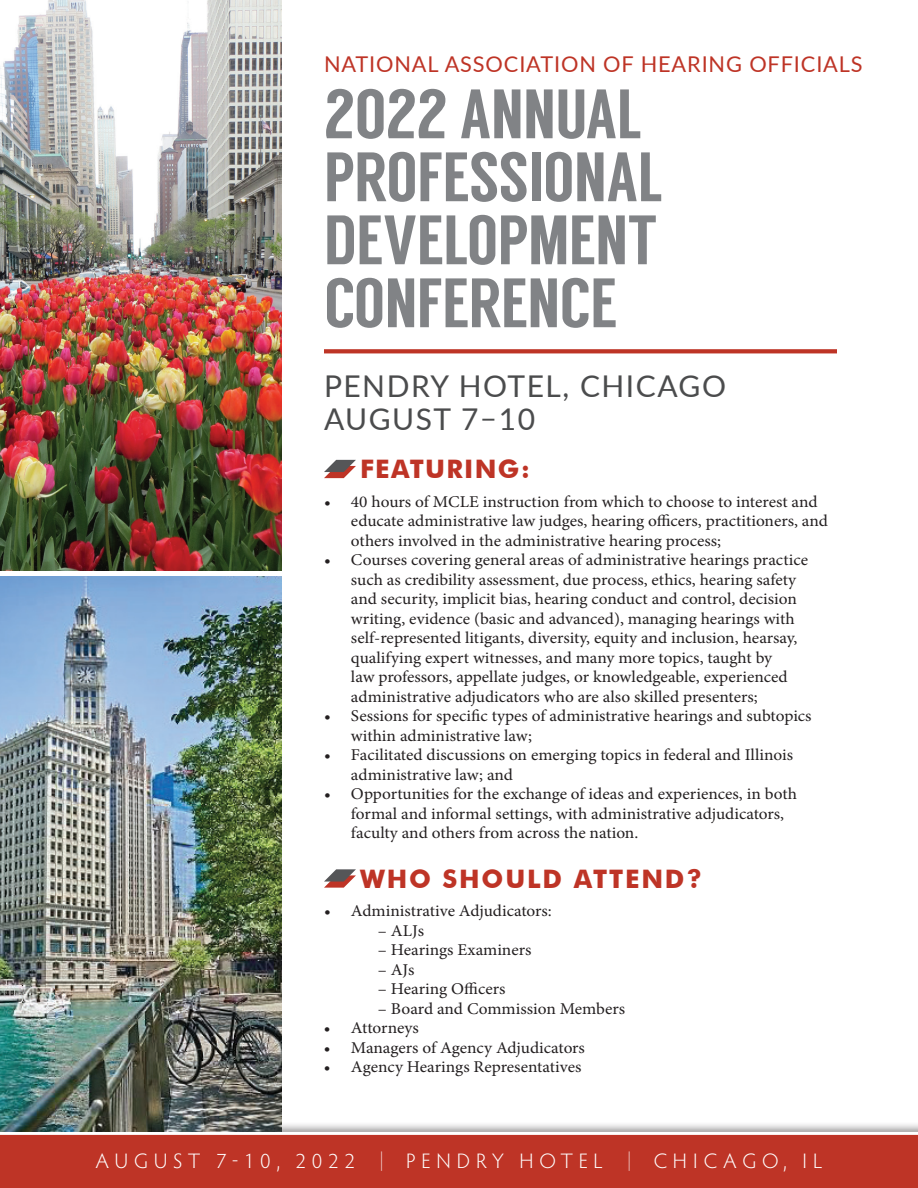
<style>
.page{position:relative;width:918px;height:1188px;background:#fff}
.page>*{position:absolute;margin:0;border:0;box-sizing:border-box;transform-origin:0 0}
.t1{font:69.75px/63px "Langdon";letter-spacing:-.01em;color:#818386}
.t2{font:30px/33px "Lato";letter-spacing:.05em;color:#4b4c4d}
.t3{font:700 25.5px "Futura BT";letter-spacing:.07em;color:#be3426}
.t4{font:700 25.5px "Futura BT";letter-spacing:.05em;color:#be3426}
.t5{font:21.75px "Lato";letter-spacing:.04em;color:#be3426}
.t6{font:300 21px "Hypatia Sans Pro";letter-spacing:.275em;color:#fff}
.t7{font:16.5px/19.5px "Minion Pro";color:#231f20;scale:1.05 1}
</style>
<div class="page">
<div style="left:0;top:1121px;width:918px;height:67px;background:#231f20;opacity:.5"></div>
<div style="left:0;top:1132px;width:918px;height:56px;background:#be3426"></div>
<svg style="left:324px;top:460px;width:32px;height:18px"></svg>
<svg style="left:324px;top:869px;width:32px;height:19px"></svg>
<img style="left:0;top:0;width:282px;height:570px">
<svg style="left:324px;top:349px;width:513px;height:4px;background:#c13d30"></svg>
<img style="left:0;top:577px;width:282px;height:555px">
<h3 class="t5" style="left:324px;top:48px;width:540px">NATIONAL ASSOCIATION OF HEARING OFFICIALS</h3>
<h1 class="t1" style="left:324px;top:83px;width:340px">2022 ANNUAL<br>PROFESSIONAL<br>DEVELOPMENT<br>CONFERENCE</h1>
<h2 class="t2" style="left:324px;top:368px;width:404px">PENDRY HOTEL, CHICAGO<br>AUGUST 7–10</h2>
<h3 class="t4" style="left:360px;top:454px;width:171px">FEATURING:</h3>
<p class="t7" style="left:351px;top:492px;width:456px;text-indent:-27px">• 40 hours of MCLE instruction from which to choose to interest and educate administrative law judges, hearing officers, practitioners, and others involved in the administrative hearing process;</p>
<p class="t7" style="left:351px;top:550px;width:437px;text-indent:-27px">• Courses covering general areas of administrative hearings practice such as credibility assessment, due process, ethics, hearing safety and security, implicit bias, hearing conduct and control, decision writing, evidence (basic and advanced), managing hearings with self-represented litigants, diversity, equity and inclusion, hearsay, qualifying expert witnesses, and many more topics, taught by<br>law professors, appellate judges, or knowledgeable, experienced administrative adjudicators who are also skilled presenters;</p>
<p class="t7" style="left:351px;top:706px;width:440px;text-indent:-27px">• Sessions for specific types of administrative hearings and subtopics within administrative law;</p>
<p class="t7" style="left:351px;top:745px;width:423px;text-indent:-27px">• Facilitated discussions on emerging topics in federal and Illinois administrative law; and</p>
<p class="t7" style="left:351px;top:784px;width:426px;text-indent:-27px">• Opportunities for the exchange of ideas and experiences, in both formal and informal settings, with administrative adjudicators, faculty and others from across the nation.</p>
<h3 class="t3" style="left:360px;top:863px;width:343px">WHO SHOULD ATTEND?</h3>
<p class="t7" style="left:324px;top:901px;width:218px">• Administrative Adjudicators:</p>
<p class="t7" style="left:378px;top:921px;width:46px">– ALJs</p>
<p class="t7" style="left:378px;top:940px;width:148px">– Hearings Examiners</p>
<p class="t7" style="left:378px;top:960px;width:36px">– AJs</p>
<p class="t7" style="left:378px;top:979px;width:123px">– Hearing Officers</p>
<p class="t7" style="left:378px;top:999px;width:237px">– Board and Commission Members</p>
<p class="t7" style="left:324px;top:1018px;width:92px">• Attorneys</p>
<p class="t7" style="left:324px;top:1038px;width:250px">• Managers of Agency Adjudicators</p>
<p class="t7" style="left:324px;top:1057px;width:247px">• Agency Hearings Representatives</p>
<p class="t6" style="left:96px;top:1147px;width:728px">AUGUST 7-10, 2022 | PENDRY HOTEL | CHICAGO, IL</p>
</div>
